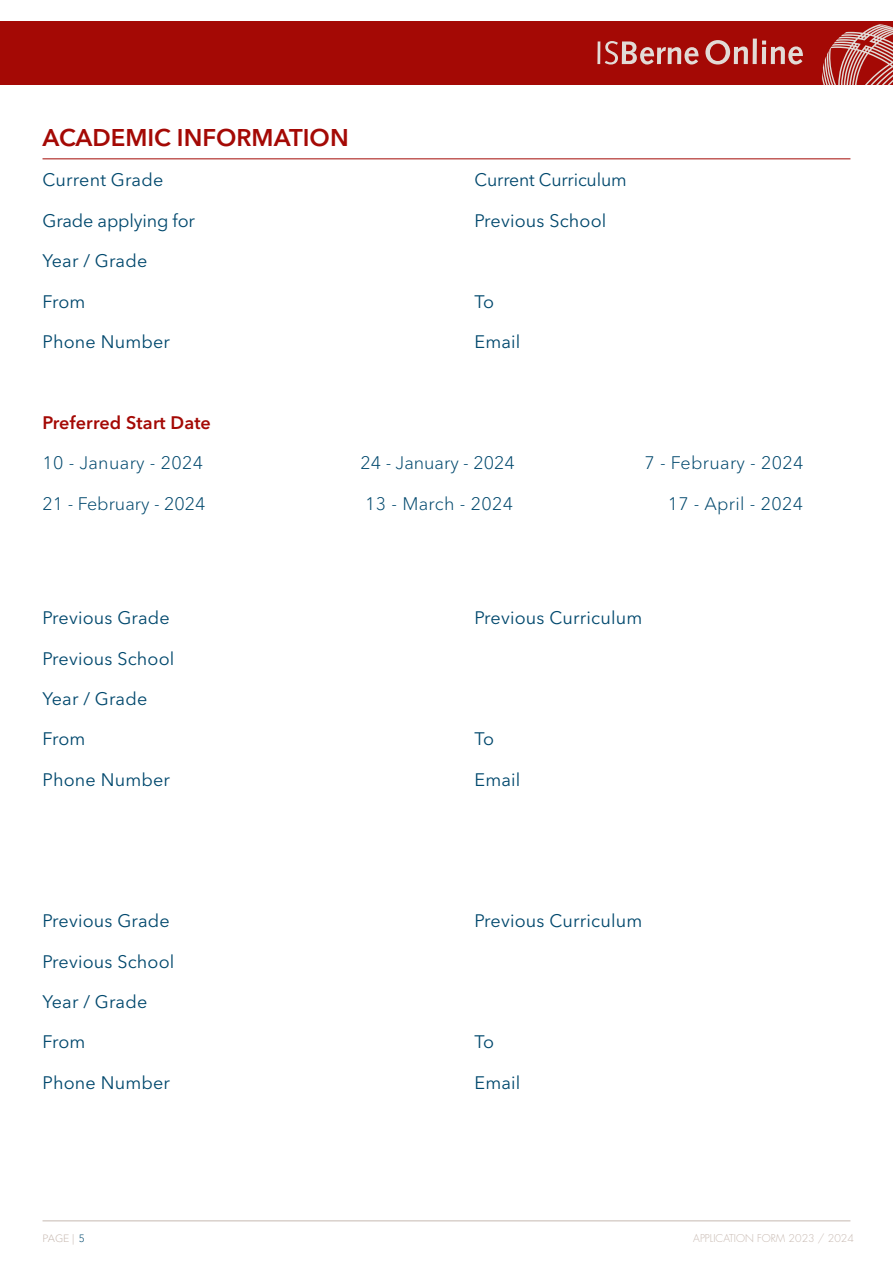
<style>
.page{position:relative;width:893px;height:1263px;background:#fff}
.page>*{position:absolute;margin:0;border:0;box-sizing:border-box;transform-origin:0 0}
.t1{font:600 24px "Avenir Next LT Pro";color:#a40905}
.t2{font:18px "Avenir Next LT Pro";letter-spacing:.01em;color:#01486d}
.t3{font:300 18px "Avenir Next LT Pro";letter-spacing:.02em;color:#01486d}
.t4{font:18px "Avenir Next LT Pro";letter-spacing:-.01em;color:#01486d}
.t5{font:300 18px "Avenir Next LT Pro";color:#01486d}
.t6{font:600 18px "Avenir Next LT Pro";letter-spacing:.01em;color:#a40905}
.t7{font:300 10.5px "Futura LT";color:#c7b9b1}
.t8{font:300 10.5px "Avenir Next LT Pro";color:#c7b9b1}
.s1{color:#01486d}
</style>
<div class="page">
<div style="left:0;top:21px;width:893px;height:64px;background:#a40905"></div>
<hr style="left:597px;top:41px;width:3px;height:23px;background:#e2dbd6">
<svg style="left:605px;top:41px;width:93px;height:24px"></svg>
<svg style="left:705px;top:40px;width:43px;height:25px"></svg>
<svg style="left:753px;top:39px;width:4px;height:25px"></svg>
<svg style="left:762px;top:41px;width:41px;height:24px"></svg>
<svg style="left:822px;top:24px;width:71px;height:61px"></svg>
<hr style="left:43px;top:1220px;width:807px;height:1px;background:#c7b9b1">
<hr style="left:43px;top:158px;width:807px;height:1px;background:#a40905">
<h1 class="t1" style="left:43px;top:123px;width:308px">ACADEMIC INFORMATION</h1>
<p class="t2" style="left:43px;top:169px;width:122px">Current Grade</p>
<p class="t4" style="left:475px;top:169px;width:154px">Current Curriculum</p>
<p class="t4" style="left:43px;top:210px;width:154px">Grade applying for</p>
<p class="t2" style="left:475px;top:210px;width:133px">Previous School</p>
<p class="t2" style="left:43px;top:250px;width:106px">Year / Grade</p>
<p class="t2" style="left:43px;top:291px;width:44px">From</p>
<p class="t2" style="left:475px;top:291px;width:21px">To</p>
<p class="t2" style="left:43px;top:331px;width:129px">Phone Number</p>
<p class="t2" style="left:475px;top:331px;width:47px">Email</p>
<p class="t6" style="left:43px;top:412px;width:170px">Preferred Start Date</p>
<p class="t3" style="left:43px;top:452px;width:162px">10 - January - 2024</p>
<p class="t5" style="left:361px;top:452px;width:156px">24 - January - 2024</p>
<p class="t3" style="left:644px;top:452px;width:161px">7 - February - 2024</p>
<p class="t5" style="left:43px;top:493px;width:164px">21 - February - 2024</p>
<p class="t3" style="left:365px;top:493px;width:149px">13 - March - 2024</p>
<p class="t3" style="left:668px;top:493px;width:137px">17 - April - 2024</p>
<p class="t2" style="left:43px;top:607px;width:129px">Previous Grade</p>
<p class="t2" style="left:475px;top:607px;width:169px">Previous Curriculum</p>
<p class="t2" style="left:43px;top:647px;width:133px">Previous School</p>
<p class="t2" style="left:43px;top:688px;width:106px">Year / Grade</p>
<p class="t2" style="left:43px;top:728px;width:44px">From</p>
<p class="t2" style="left:475px;top:728px;width:21px">To</p>
<p class="t2" style="left:43px;top:769px;width:129px">Phone Number</p>
<p class="t2" style="left:475px;top:769px;width:47px">Email</p>
<p class="t2" style="left:43px;top:910px;width:129px">Previous Grade</p>
<p class="t2" style="left:475px;top:910px;width:169px">Previous Curriculum</p>
<p class="t2" style="left:43px;top:950px;width:133px">Previous School</p>
<p class="t2" style="left:43px;top:991px;width:106px">Year / Grade</p>
<p class="t2" style="left:43px;top:1031px;width:44px">From</p>
<p class="t2" style="left:475px;top:1031px;width:21px">To</p>
<p class="t2" style="left:43px;top:1072px;width:129px">Phone Number</p>
<p class="t2" style="left:475px;top:1072px;width:47px">Email</p>
<p class="t8" style="left:43px;top:1232px;width:44px">PAGE | <span class="s1">5</span></p>
<p class="t7" style="left:693px;top:1231px;width:162px">APPLICATION FORM 2023 / 2024</p>
</div>
